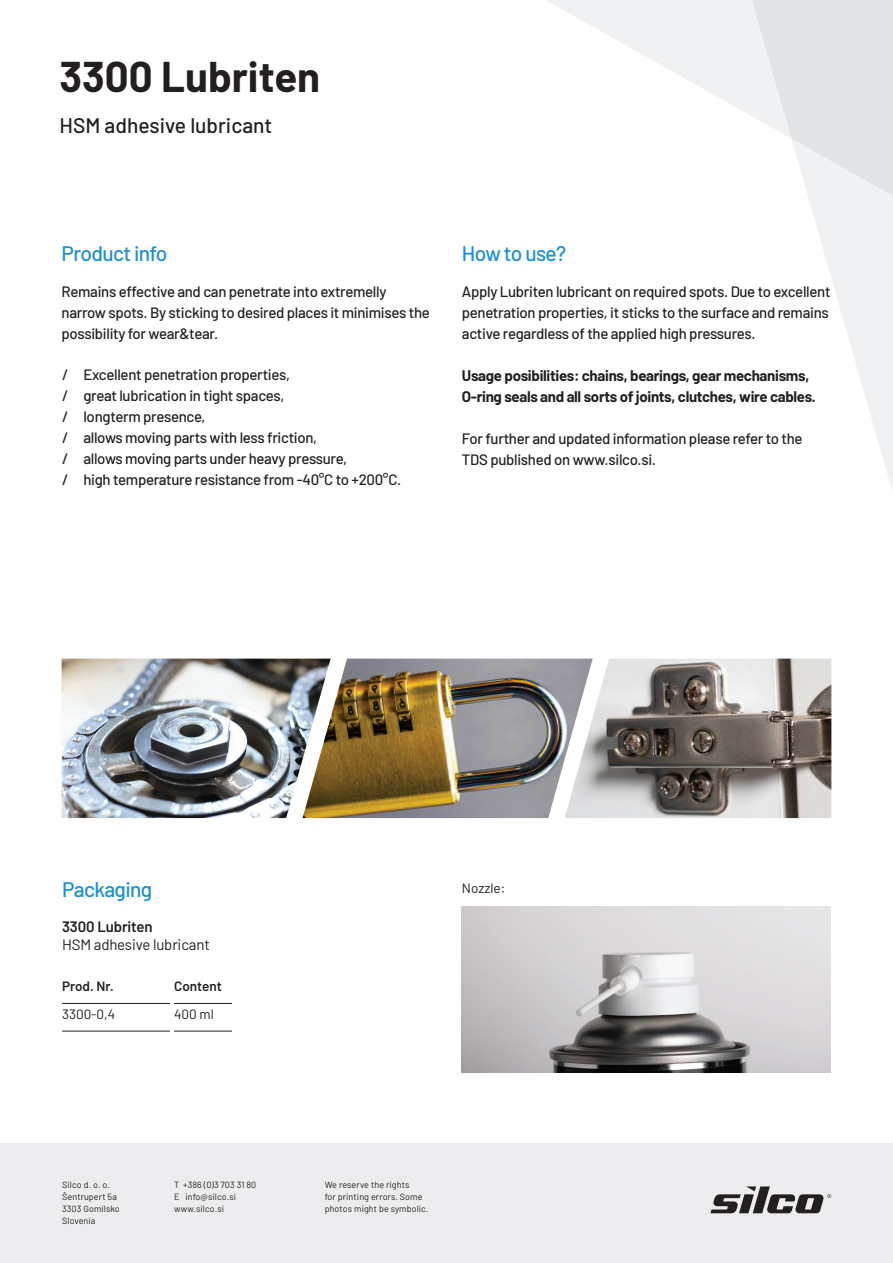
<style>
.page{position:relative;width:893px;height:1263px;background:#fff}
.page>*{position:absolute;margin:0;border:0;box-sizing:border-box;transform-origin:0 0}
.t1{font:700 42px "Barlow";color:#231f20}
.t2{font:500 21px "Barlow";letter-spacing:-.03em;color:#1d90d0}
.t3{font:500 21px "Barlow";color:#231f20}
.t4{font:500 15px/21px "Barlow";letter-spacing:-.02em;color:#231f20}
.t5{font:700 15px/21px "Barlow";letter-spacing:-.02em;color:#231f20}
.t6{font:15px "Barlow";letter-spacing:-.01em;color:#231f20}
.t7{font:600 15px "Barlow";letter-spacing:-.01em;color:#231f20}
.t8{font:13.5px "Barlow";color:#231f20}
.t9{font:600 13.5px "Barlow";color:#231f20}
.t10{font:9px/12px "Barlow";letter-spacing:.01em;color:#231f20}
</style>
<div class="page">
<svg style="left:547px;top:0;width:204px;height:115px;fill:#f0f1f2"></svg>
<svg style="left:751px;top:0;width:142px;height:491px"></svg>
<div style="left:0;top:1143px;width:893px;height:120px;background:#ececee"></div>
<svg style="left:710px;top:1186px;width:121px;height:27px"></svg>
<hr style="left:62px;top:1003px;width:112px;height:1px;background:#231f20">
<hr style="left:174px;top:1003px;width:61px;height:1px;background:#231f20">
<hr style="left:62px;top:1031px;width:112px;height:1px;background:#231f20">
<hr style="left:174px;top:1031px;width:61px;height:1px;background:#231f20">
<hr style="left:232px;top:961px;width:3px;height:87px;background:#fff">
<hr style="left:170px;top:961px;width:4px;height:103px;background:#fff">
<img style="left:462px;top:906px;width:369px;height:166px">
<img style="left:62px;top:659px;width:241px;height:159px">
<img style="left:303px;top:659px;width:262px;height:159px">
<img style="left:565px;top:659px;width:266px;height:159px">
<h1 class="t1" style="left:60px;top:46px;width:262px">3300 Lubriten</h1>
<h2 class="t3" style="left:60px;top:110px;width:214px">HSM adhesive lubricant</h2>
<h2 class="t2" style="left:62px;top:238px;width:107px">Product info</h2>
<h2 class="t2" style="left:462px;top:238px;width:106px">How to use?</h2>
<p class="t4" style="left:462px;top:280px;width:370px;text-align:justify">Apply Lubriten lubricant on required spots. Due to excellent penetration properties, it sticks to the surface and remains active regardless of the applied high pressures.</p>
<p class="t5" style="left:462px;top:364px;width:356px">Usage posibilities: chains, bearings, gear mechanisms,<br>O-ring seals and all sorts of joints, clutches, wire cables.</p>
<p class="t4" style="left:462px;top:427px;width:342px">For further and updated information please refer to the<br>TDS published on www.silco.si.</p>
<p class="t4" style="left:62px;top:280px;width:370px">Remains effective and can penetrate into extremelly narrow spots. By sticking to desired places it minimises the possibility for wear&amp;tear.</p>
<p class="t4" style="left:62px;top:363px;width:340px">/ Excellent penetration properties,<br>/ great lubrication in tight spaces,<br>/ longterm presence,<br>/ allows moving parts with less friction,<br>/ allows moving parts under heavy pressure,<br>/ high temperature resistance from -40°C to +200°C.</p>
<h2 class="t2" style="left:62px;top:874px;width:92px">Packaging</h2>
<p class="t7" style="left:62px;top:915px;width:92px">3300 Lubriten</p>
<p class="t6" style="left:62px;top:934px;width:149px">HSM adhesive lubricant</p>
<p class="t9" style="left:62px;top:977px;width:53px">Prod. Nr.</p>
<p class="t9" style="left:174px;top:977px;width:49px">Content</p>
<p class="t8" style="left:62px;top:1004px;width:55px">3300-0,4</p>
<p class="t8" style="left:174px;top:1004px;width:41px">400 ml</p>
<p class="t8" style="left:462px;top:878px;width:45px">Nozzle:</p>
<p class="t10" style="left:174px;top:1178px;width:84px">T +386 (0)3 703 31 80<br>E info@silco.si www.silco.si</p>
<p class="t10" style="left:62px;top:1178px;width:59px">Silco d. o. o.<br>Šentrupert 5a<br>3303 Gomilsko<br>Slovenia</p>
<p class="t10" style="left:325px;top:1178px;width:105px">We reserve the rights<br>for printing errors. Some photos might be symbolic.</p>
</div>
